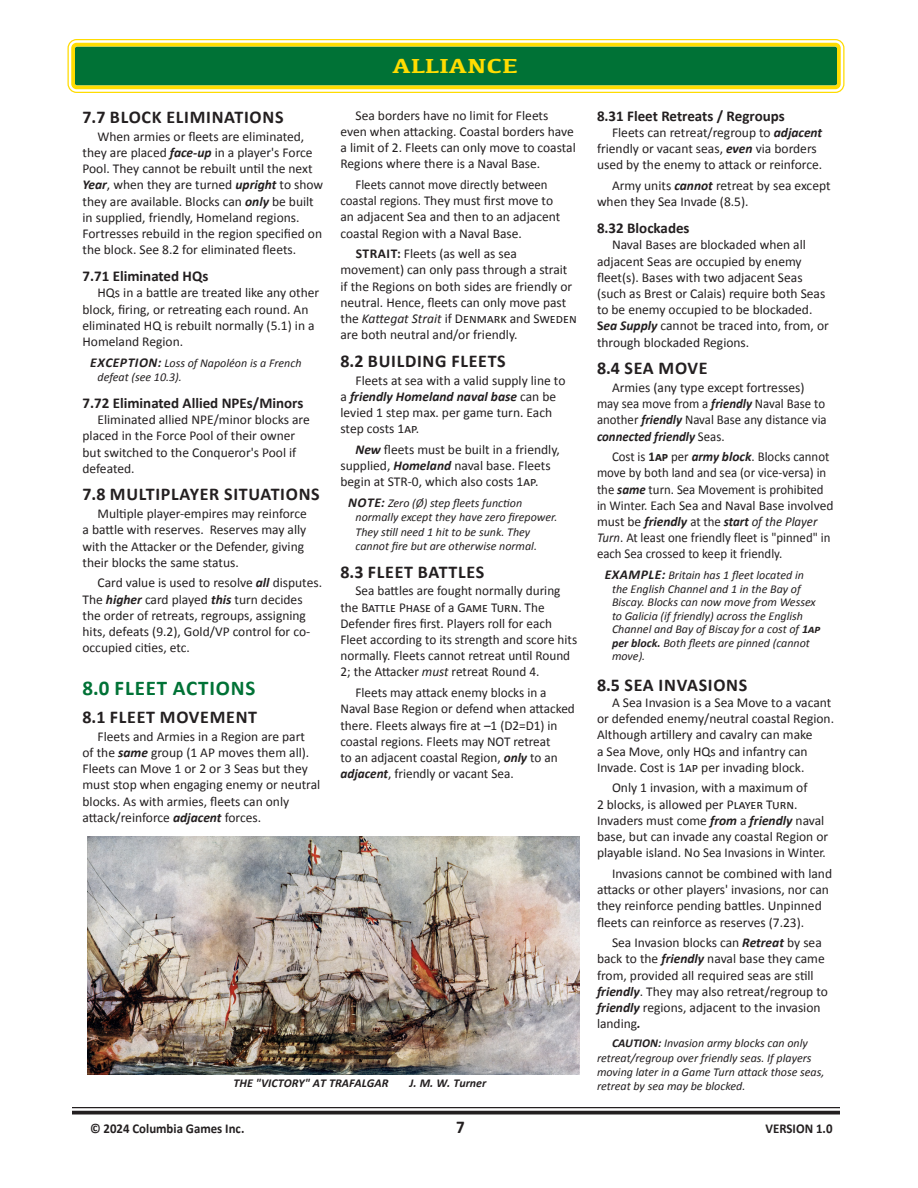
<style>
.page{position:relative;width:918px;height:1188px;background:#fff}
.page>*{position:absolute;margin:0;border:0;box-sizing:border-box;transform-origin:0 0}
.Heading_1{font:700 21px "Calibri";letter-spacing:.04em;color:#007236}
.t1{font:700 21px "Kefa";color:#ffdc01;scale:1.2 1}
.Heading_2{font:700 18px "Calibri";letter-spacing:.04em;color:#231f20}
.Heading_3{font:700 18px "Calibri";letter-spacing:.04em;color:#231f20}
.Normal_9{font:700 18px "Calibri";color:#231f20;scale:.95 1}
.Heading_3-2{font:700 15px "Calibri";color:#231f20}
.Normal_9-2{font:13.5px/16.2px "Calibri";color:#231f20}
.Normal_9-3{font:13.5px/16.2px "Calibri";color:#231f20;scale:.95 1}
.Normal_9-4{font:700 13.5px "Calibri";color:#231f20;scale:.95 1}
.Normal_8{font:italic 12px/13.5px "Calibri";color:#231f20}
.Normal_9-5{font:italic 12px/14.4px "Calibri";color:#231f20}
.Normal_10{font:italic 700 12px "Calibri";color:#231f20}
.s1{font-weight:700;font-style:italic}
.s2{font-weight:700;font-size:13.5px}
.s3{font-weight:700}
.s4{font-style:italic}
</style>
<div class="page">
<div style="left:71px;top:43px;width:770px;height:46px;background:#007236;border-radius:5px"></div>
<div style="left:67px;top:39px;width:777px;height:54px;border:8px solid #fff;border-radius:5px"></div>
<div style="left:68px;top:39px;width:777px;height:54px;border:1px solid #ffdc01;border-radius:9px"></div>
<div style="left:71px;top:43px;width:770px;height:46px;border:4px solid #ffdc01;border-radius:4px"></div>
<svg style="left:72px;top:1108px;width:768px;height:3px;fill:#c7c6c7"></svg>
<hr style="left:72px;top:1107px;width:768px;height:1px;background:#231f20">
<hr style="left:72px;top:1111px;width:768px;height:3px;background:#231f20">
<img style="left:87px;top:836px;width:492px;height:238px">
<p class="Heading_2" style="left:82px;top:104px;width:203px">7.7 BLOCK ELIMINATIONS</p>
<p class="Normal_9-2" style="left:82px;top:128px;width:242px;text-indent:15px">When armies or fleets are eliminated, they are placed <span class="s1">face-up</span> in a player's Force Pool. They cannot be rebuilt until the next <span class="s1">Year</span>, when they are turned <span class="s1">upright</span> to show they are available. Blocks can <span class="s1">only</span> be built in supplied, friendly, Homeland regions.<br>Fortresses rebuild in the region specified on the block. See 8.2 for eliminated fleets.</p>
<p class="Heading_3-2" style="left:82px;top:266px;width:127px">7.71 Eliminated HQs</p>
<p class="Normal_9-2" style="left:82px;top:284px;width:238px;text-indent:15px">HQs in a battle are treated like any other block, firing, or retreating each round. An eliminated HQ is rebuilt normally (5.1) in a Homeland Region.</p>
<p class="Normal_8" style="left:98px;top:355px;width:206px;line-height:14.4px;text-indent:-7px"><span class="s2">EXCEPTION:</span> Loss of Napoléon is a French defeat (see 10.3).</p>
<p class="Heading_3-2" style="left:82px;top:392px;width:222px">7.72 Eliminated Allied NPEs/Minors</p>
<p class="Normal_9-2" style="left:82px;top:411px;width:229px;text-indent:15px">Eliminated allied NPE/minor blocks are placed in the Force Pool of their owner but switched to the Conqueror's Pool if defeated.</p>
<p class="Heading_2" style="left:82px;top:482px;width:239px">7.8 MULTIPLAYER SITUATIONS</p>
<p class="Normal_9-2" style="left:82px;top:505px;width:226px;text-indent:15px">Multiple player-empires may reinforce a battle with reserves. Reserves may ally with the Attacker or the Defender, giving their blocks the same status.</p>
<p class="Normal_9-2" style="left:82px;top:574px;width:241px;text-indent:15px">Card value is used to resolve <span class="s1">all</span> disputes.<br>The <span class="s1">higher</span> card played <span class="s1">this</span> turn decides the order of retreats, regroups, assigning hits, defeats (9.2), Gold/VP control for co&shy;occupied cities, etc.</p>
<p class="Heading_1" style="left:82px;top:674px;width:174px">8.0 FLEET ACTIONS</p>
<p class="Heading_2" style="left:82px;top:704px;width:176px">8.1 FLEET MOVEMENT</p>
<p class="Normal_9-2" style="left:82px;top:728px;width:239px;text-indent:15px">Fleets and Armies in a Region are part<br>of the <span class="s1">same</span> group (1 AP moves them all).<br>Fleets can Move 1 or 2 or 3 Seas but they must stop when engaging enemy or neutral blocks. As with armies, fleets can only attack/reinforce <span class="s1">adjacent</span> forces.</p>
<p class="t1" style="left:393px;top:52px;width:106px">ALLIANCE</p>
<p class="Normal_9-2" style="left:340px;top:107px;width:237px;text-indent:15px">Sea borders have no limit for Fleets even when attacking. Coastal borders have a limit of 2. Fleets can only move to coastal Regions where there is a Naval Base.</p>
<p class="Normal_9-3" style="left:340px;top:176px;width:233px;text-indent:15px">Fleets cannot move directly between coastal regions. They must first move to an adjacent Sea and then to an adjacent coastal Region with a Naval Base.</p>
<p class="Normal_9-2" style="left:340px;top:245px;width:238px;text-indent:15px"><span class="s3">STRAIT:</span> Fleets (as well as sea movement) can only pass through a strait if the Regions on both sides are friendly or neutral. Hence, fleets can only move past the <span class="s4">Kattegat Strait</span> if Denmark and Sweden are both neutral and/or friendly.</p>
<p class="Heading_2" style="left:340px;top:348px;width:167px">8.2 BUILDING FLEETS</p>
<p class="Normal_9-2" style="left:340px;top:372px;width:226px;text-indent:15px">Fleets at sea with a valid supply line to a <span class="s1">friendly Homeland naval base</span> can be levied 1 step max. per game turn. Each step costs 1ap.</p>
<p class="Normal_9-2" style="left:340px;top:441px;width:221px;text-indent:15px"><span class="s1">New</span> fleets must be built in a friendly, supplied, <span class="s1">Homeland</span> naval base. Fleets begin at STR-0, which also costs 1ap.</p>
<p class="Normal_8" style="left:356px;top:495px;width:203px;line-height:14.4px;text-indent:-7px"><span class="s2">NOTE:</span> Zero (Ø) step fleets function normally except they have zero firepower.<br>They still need 1 hit to be sunk. They cannot fire but are otherwise normal.</p>
<p class="Heading_2" style="left:340px;top:559px;width:145px">8.3 FLEET BATTLES</p>
<p class="Normal_9-2" style="left:340px;top:582px;width:238px;text-indent:15px">Sea battles are fought normally during the Battle Phase of a Game Turn. The Defender fires first. Players roll for each Fleet according to its strength and score hits normally. Fleets cannot retreat until Round 2; the Attacker <span class="s4">must</span> retreat Round 4.</p>
<p class="Normal_9-2" style="left:340px;top:684px;width:236px;text-indent:15px">Fleets may attack enemy blocks in a Naval Base Region or defend when attacked there. Fleets always fire at –1 (D2=D1) in coastal regions. Fleets may NOT retreat<br>to an adjacent coastal Region, <span class="s1">only</span> to an <span class="s1">adjacent</span>, friendly or vacant Sea.</p>
<p class="Normal_10" style="left:234px;top:1074px;width:157px">THE "VICTORY" AT TRAFALGAR</p>
<p class="Normal_10" style="left:410px;top:1074px;width:78px">J. M. W. Turner</p>
<p class="Heading_3-2" style="left:597px;top:105px;width:189px">8.31 Fleet Retreats / Regroups</p>
<p class="Normal_9-2" style="left:597px;top:124px;width:227px;text-indent:15px">Fleets can retreat/regroup to <span class="s1">adjacent </span>friendly or vacant seas, <span class="s1">even</span> via borders used by the enemy to attack or reinforce.</p>
<p class="Normal_9-2" style="left:597px;top:177px;width:235px;text-indent:15px">Army units <span class="s1">cannot</span> retreat by sea except when they Sea Invade (8.5).</p>
<p class="Heading_3-2" style="left:597px;top:218px;width:94px">8.32 Blockades</p>
<p class="Normal_9-2" style="left:597px;top:236px;width:233px;text-indent:15px">Naval Bases are blockaded when all adjacent Seas are occupied by enemy fleet(s). Bases with two adjacent Seas (such as Brest or Calais) require both Seas to be enemy occupied to be blockaded.<br><span class="s3">S</span><span class="s1">ea Supply</span> cannot be traced into, from, or through blockaded Regions.</p>
<p class="Heading_2" style="left:597px;top:356px;width:112px">8.4 SEA MOVE</p>
<p class="Normal_9-2" style="left:597px;top:379px;width:231px;text-indent:15px">Armies (any type except fortresses) may sea move from a <span class="s1">friendly</span> Naval Base to another <span class="s1">friendly</span> Naval Base any distance via <span class="s1">connected friendly</span> Seas.</p>
<p class="Normal_9-3" style="left:597px;top:448px;width:250px;text-indent:15px">Cost is <span class="s3">1ap</span> per <span class="s1">army block</span>. Blocks cannot move by both land and sea (or vice-versa) in the <span class="s1">same</span> turn. Sea Movement is prohibited in Winter. Each Sea and Naval Base involved must be <span class="s1">friendly</span> at the <span class="s1">start</span> <span class="s4">of the Player Turn</span>. At least one friendly fleet is "pinned" in each Sea crossed to keep it friendly.</p>
<p class="Normal_8" style="left:612px;top:568px;width:210px;text-indent:-7px"><span class="s2">EXAMPLE:</span> Britain has 1 fleet located in the English Channel and 1 in the Bay of Biscay. Blocks can now move from Wessex to Galicia (if friendly) across the English Channel and Bay of Biscay for a cost of <span class="s3">1ap per block.</span> Both fleets are pinned (cannot move).</p>
<p class="Heading_3" style="left:597px;top:672px;width:152px">8.5 SEA INVASIONS</p>
<p class="Normal_9-2" style="left:597px;top:694px;width:239px;text-indent:15px">A Sea Invasion is a Sea Move to a vacant or defended enemy/neutral coastal Region.<br>Although artillery and cavalry can make<br>a Sea Move, only HQs and infantry can Invade. Cost is 1ap per invading block.</p>
<p class="Normal_9-2" style="left:597px;top:779px;width:233px;text-indent:15px">Only 1 invasion, with a maximum of<br>2 blocks, is allowed per Player Turn.<br>Invaders must come <span class="s1">from</span> a <span class="s1">friendly</span> naval base, but can invade any coastal Region or playable island. No Sea Invasions in Winter.</p>
<p class="Normal_9-2" style="left:597px;top:865px;width:237px;text-indent:15px">Invasions cannot be combined with land attacks or other players' invasions, nor can they reinforce pending battles. Unpinned fleets can reinforce as reserves (7.23).</p>
<p class="Normal_9-2" style="left:597px;top:934px;width:232px;text-indent:15px">Sea Invasion blocks can <span class="s1">Retreat</span> by sea back to the <span class="s1">friendly</span> naval base they came from, provided all required seas are still <span class="s1">friendly</span>. They may also retreat/regroup to <span class="s1">friendly</span> regions, adjacent to the invasion landing<span class="s1">.</span></p>
<p class="Normal_9-5" style="left:597px;top:1035px;width:229px;text-indent:15px"><span class="s3">CAUTION:</span> Invasion army blocks can only retreat/regroup over friendly seas. If players moving later in a Game Turn attack those seas, retreat by sea may be blocked.</p>
<p class="Normal_9-4" style="left:90px;top:1118px;width:164px">© 2024 Columbia Games Inc.</p>
<p class="Normal_9" style="left:456px;top:1114px;width:11px">7</p>
<p class="Normal_9-4" style="left:766px;top:1118px;width:72px">VERSION 1.0</p>
</div>
